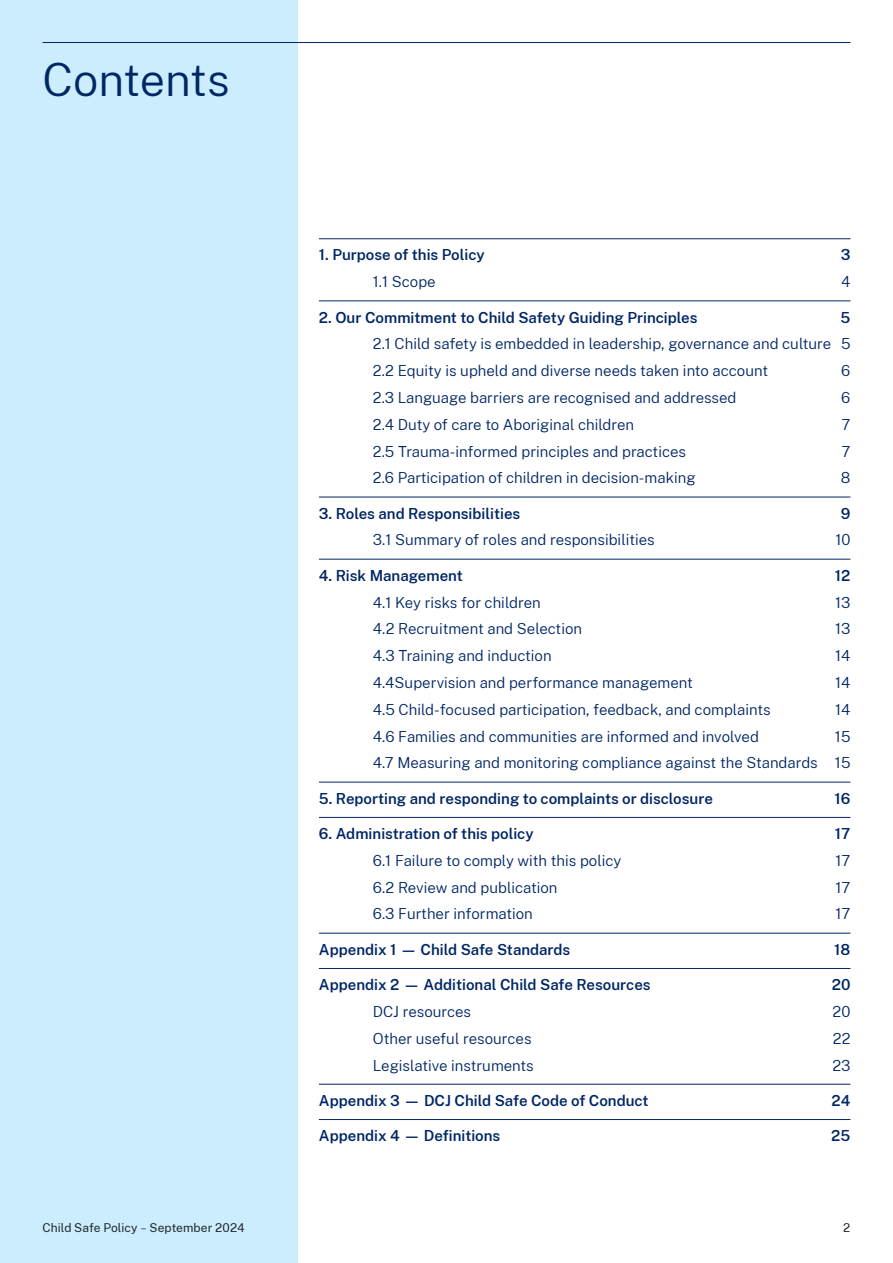
<style>
.page{position:relative;width:893px;height:1263px;background:#fff}
.page>*{position:absolute;margin:0;border:0;box-sizing:border-box;transform-origin:0 0}
.Heading_1__H1{font:300 45px "Public Sans";color:#002664}
.t1{font:300 15px "Public Sans";color:#002664}
.t2{font:600 15px "Public Sans";color:#002664}
.t3{font:12px "Public Sans";letter-spacing:.01em;color:#22272b}
.s1{font-weight:200}
</style>
<div class="page">
<div style="left:0;top:0;width:298px;height:1263px;background:#cbedfd"></div>
<hr style="left:43px;top:42px;width:807px;height:1px;background:#002664">
<hr style="left:319px;top:238px;width:531px;height:1px;background:#002664">
<hr style="left:319px;top:300px;width:531px;height:1px;background:#002664">
<hr style="left:319px;top:497px;width:531px;height:1px;background:#002664">
<hr style="left:319px;top:559px;width:531px;height:1px;background:#002664">
<hr style="left:319px;top:782px;width:531px;height:1px;background:#002664">
<hr style="left:319px;top:817px;width:531px;height:1px;background:#002664">
<hr style="left:319px;top:933px;width:531px;height:1px;background:#002664">
<hr style="left:319px;top:968px;width:531px;height:1px;background:#002664">
<hr style="left:319px;top:1084px;width:531px;height:1px;background:#002664">
<hr style="left:319px;top:1119px;width:531px;height:1px;background:#002664">
<h1 class="Heading_1__H1" style="left:43px;top:49px;width:188px">Contents</h1>
<p class="t2" style="left:319px;top:244px;width:167px">1. Purpose of this Policy</p>
<p class="t2" style="left:841px;top:244px;width:11px">3</p>
<p class="t1" style="left:373px;top:271px;width:64px">1.1 Scope</p>
<p class="t1" style="left:841px;top:271px;width:11px">4</p>
<p class="t2" style="left:319px;top:306px;width:380px">2. Our Commitment to Child Safety Guiding Principles</p>
<p class="t2" style="left:841px;top:306px;width:11px">5</p>
<p class="t1" style="left:373px;top:333px;width:479px">2.1 Child safety is embedded in leadership, governance and culture 5</p>
<p class="t1" style="left:373px;top:360px;width:397px">2.2 Equity is upheld and diverse needs taken into account</p>
<p class="t1" style="left:841px;top:360px;width:11px">6</p>
<p class="t1" style="left:373px;top:387px;width:365px">2.3 Language barriers are recognised and addressed</p>
<p class="t1" style="left:841px;top:387px;width:11px">6</p>
<p class="t1" style="left:373px;top:414px;width:263px">2.4 Duty of care to Aboriginal children</p>
<p class="t1" style="left:841px;top:414px;width:10px">7</p>
<p class="t1" style="left:373px;top:441px;width:315px">2.5 Trauma-informed principles and practices</p>
<p class="t1" style="left:841px;top:441px;width:10px">7</p>
<p class="t1" style="left:373px;top:468px;width:324px">2.6 Participation of children in decision-making</p>
<p class="t1" style="left:841px;top:468px;width:11px">8</p>
<p class="t2" style="left:319px;top:502px;width:203px">3. Roles and Responsibilities</p>
<p class="t2" style="left:841px;top:502px;width:11px">9</p>
<p class="t1" style="left:373px;top:530px;width:283px">3.1 Summary of roles and responsibilities</p>
<p class="t1" style="left:835px;top:530px;width:17px">10</p>
<p class="t2" style="left:319px;top:564px;width:145px">4. Risk Management</p>
<p class="t2" style="left:835px;top:564px;width:17px">12</p>
<p class="t1" style="left:373px;top:592px;width:169px">4.1 Key risks for children</p>
<p class="t1" style="left:835px;top:592px;width:17px">13</p>
<p class="t1" style="left:373px;top:619px;width:211px">4.2 Recruitment and Selection</p>
<p class="t1" style="left:835px;top:619px;width:17px">13</p>
<p class="t1" style="left:373px;top:645px;width:180px">4.3 Training and induction</p>
<p class="t1" style="left:835px;top:645px;width:17px">14</p>
<p class="t1" style="left:373px;top:672px;width:321px">4.4Supervision and performance management</p>
<p class="t1" style="left:835px;top:672px;width:17px">14</p>
<p class="t1" style="left:373px;top:699px;width:399px">4.5 Child-focused participation, feedback, and complaints</p>
<p class="t1" style="left:835px;top:699px;width:17px">14</p>
<p class="t1" style="left:373px;top:726px;width:388px">4.6 Families and communities are informed and involved</p>
<p class="t1" style="left:835px;top:726px;width:17px">15</p>
<p class="t1" style="left:373px;top:753px;width:479px">4.7 Measuring and monitoring compliance against the Standards 15</p>
<p class="t2" style="left:319px;top:787px;width:396px">5. Reporting and responding to complaints or disclosure</p>
<p class="t2" style="left:834px;top:787px;width:17px">16</p>
<p class="t2" style="left:319px;top:823px;width:216px">6. Administration of this policy</p>
<p class="t2" style="left:835px;top:823px;width:17px">17</p>
<p class="t1" style="left:373px;top:850px;width:250px">6.1 Failure to comply with this policy</p>
<p class="t1" style="left:835px;top:850px;width:16px">17</p>
<p class="t1" style="left:373px;top:877px;width:186px">6.2 Review and publication</p>
<p class="t1" style="left:835px;top:877px;width:16px">17</p>
<p class="t1" style="left:373px;top:904px;width:161px">6.3 Further information</p>
<p class="t1" style="left:835px;top:904px;width:16px">17</p>
<p class="t2" style="left:319px;top:938px;width:253px">Appendix 1 — Child Safe Standards</p>
<p class="t2" style="left:834px;top:938px;width:18px">18</p>
<p class="t2" style="left:319px;top:974px;width:333px">Appendix 2 — Additional Child Safe Resources</p>
<p class="t2" style="left:832px;top:974px;width:20px">20</p>
<p class="t1" style="left:373px;top:1001px;width:100px">DCJ resources</p>
<p class="t1" style="left:833px;top:1001px;width:19px">20</p>
<p class="t1" style="left:373px;top:1028px;width:160px">Other useful resources</p>
<p class="t1" style="left:833px;top:1028px;width:19px">22</p>
<p class="t1" style="left:373px;top:1055px;width:162px">Legislative instruments</p>
<p class="t1" style="left:832px;top:1055px;width:20px">23</p>
<p class="t2" style="left:319px;top:1089px;width:331px">Appendix 3 — DCJ Child Safe Code of Conduct</p>
<p class="t2" style="left:831px;top:1089px;width:20px">24</p>
<p class="t2" style="left:319px;top:1125px;width:183px">Appendix 4 — Definitions</p>
<p class="t2" style="left:831px;top:1125px;width:21px">25</p>
<p class="t3" style="left:43px;top:1219px;width:204px">Child Safe Policy <span class="s1">–</span> September 2024</p>
<p class="t3" style="left:843px;top:1219px;width:9px">2</p>
</div>
